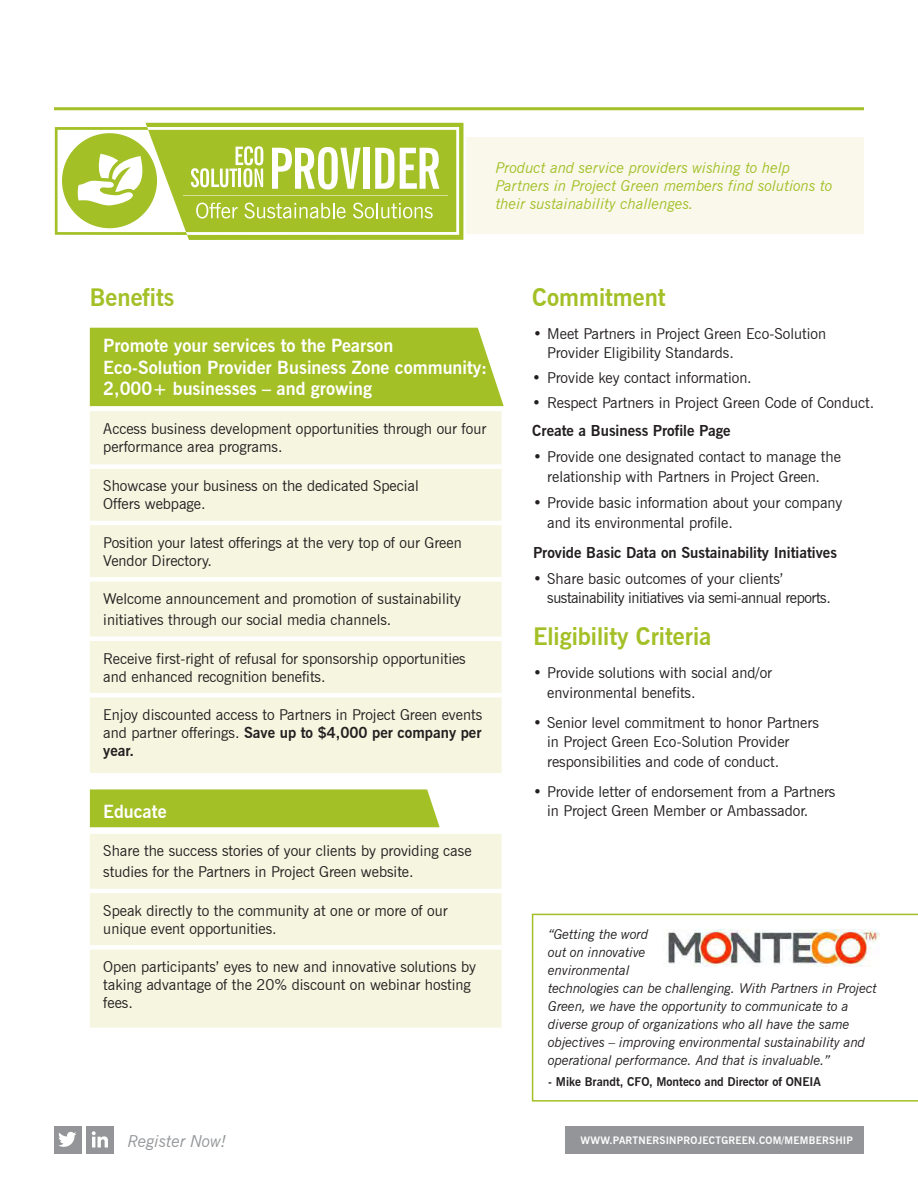
<style>
.page{position:relative;width:918px;height:1188px;background:#fff}
.page>*{position:absolute;margin:0;border:0;box-sizing:border-box;transform-origin:0 0}
.t1{font:700 24px "News Gothic BT";color:#a3c027}
.t2{font:700 18px/21.6px "News Gothic BT";color:#fff}
.t3{font:italic 16.5px "News Gothic BT";color:#939598}
.t4{font:15px/18px "News Gothic BT";color:#231f20}
.t5{font:italic 15px/18px "News Gothic BT";color:#a3c027}
.t6{font:15px/19.5px "News Gothic BT";letter-spacing:-.03em;color:#231f20}
.t7{font:700 15px "News Gothic BT";color:#231f20}
.t8{font:italic 13.5px/18px "News Gothic BT";letter-spacing:-.01em;color:#231f20}
.t9{font:700 12px "News Gothic BT";color:#231f20}
.t10{font:700 10.2px "News Gothic BT";letter-spacing:.02em;color:#fff}
.s1{font-weight:700}
</style>
<div class="page">
<div style="left:566px;top:1126px;width:298px;height:27px;background:#939598"></div>
<div style="left:54px;top:1126px;width:28px;height:27px;background:#939598"></div>
<div style="left:86px;top:1126px;width:27px;height:27px;background:#939598"></div>
<svg style="left:58px;top:1131px;width:18px;height:16px"></svg>
<svg style="left:92px;top:1131px;width:16px;height:17px"></svg>
<div style="left:466px;top:137px;width:398px;height:97px;background:#f9f8eb"></div>
<svg style="left:55px;top:123px;width:408px;height:117px"></svg>
<hr style="left:183px;top:195px;width:265px;height:1px;background:#d6df99">
<hr style="left:54px;top:107px;width:810px;height:3px;background:#a3c027">
<div style="left:90px;top:789px;width:350px;height:38px;background:#a3c027"></div>
<div style="left:90px;top:328px;width:414px;height:78px;background:#a3c027"></div>
<div style="left:90px;top:411px;width:412px;height:362px;background:#f5f5e0"></div>
<div style="left:90px;top:464px;width:412px;height:5px;background:#fff"></div>
<hr style="left:90px;top:521px;width:412px;height:4px;background:#fff">
<div style="left:90px;top:577px;width:412px;height:5px;background:#fff"></div>
<div style="left:90px;top:636px;width:412px;height:5px;background:#fff"></div>
<hr style="left:90px;top:693px;width:412px;height:4px;background:#fff">
<div style="left:90px;top:834px;width:412px;height:194px;background:#f5f5e0"></div>
<hr style="left:90px;top:889px;width:412px;height:4px;background:#fff">
<div style="left:90px;top:945px;width:412px;height:5px;background:#fff"></div>
<svg style="left:532px;top:914px;width:386px;height:188px"></svg>
<img style="left:664px;top:929px;width:216px;height:37px">
<p class="t5" style="left:496px;top:159px;width:338px">Product and service providers wishing to help<br>Partners in Project Green members find solutions to their sustainability challenges.</p>
<h1 class="t1" style="left:90px;top:282px;width:86px">Benefits</h1>
<p class="t2" style="left:103px;top:335px;width:386px">Promote your services to the Pearson<br>Eco-Solution Provider Business Zone community:<br>2,000+ businesses – and growing</p>
<p class="t4" style="left:103px;top:419px;width:384px">Access business development opportunities through our four performance area programs.</p>
<p class="t4" style="left:103px;top:477px;width:317px">Showcase your business on the dedicated Special<br>Offers webpage.</p>
<p class="t4" style="left:103px;top:533px;width:360px">Position your latest offerings at the very top of our Green<br>Vendor Directory.</p>
<p class="t4" style="left:103px;top:588px;width:359px;line-height:21px">Welcome announcement and promotion of sustainability initiatives through our social media channels.</p>
<p class="t4" style="left:103px;top:649px;width:364px">Receive first-right of refusal for sponsorship opportunities and enhanced recognition benefits.</p>
<p class="t4" style="left:103px;top:706px;width:380px;text-align:justify">Enjoy discounted access to Partners in Project Green events and partner offerings. <span class="s1">Save up to $4,000 per company per year.</span></p>
<p class="t2" style="left:103px;top:800px;width:65px">Educate</p>
<p class="t4" style="left:103px;top:841px;width:370px;line-height:21px">Share the success stories of your clients by providing case studies for the Partners in Project Green website.</p>
<p class="t4" style="left:103px;top:901px;width:346px">Speak directly to the community at one or more of our unique event opportunities.</p>
<p class="t4" style="left:103px;top:958px;width:374px">Open participants’ eyes to new and innovative solutions by taking advantage of the 20% discount on webinar hosting fees.</p>
<h1 class="t1" style="left:532px;top:282px;width:135px">Commitment</h1>
<p class="t4" style="left:547px;top:323px;width:280px;line-height:19.5px;text-indent:-14px">• Meet Partners in Project Green Eco-Solution<br>Provider Eligibility Standards.</p>
<p class="t4" style="left:532px;top:368px;width:221px">• Provide key contact information.</p>
<p class="t4" style="left:532px;top:393px;width:344px">• Respect Partners in Project Green Code of Conduct.</p>
<p class="t7" style="left:532px;top:422px;width:200px">Create a Business Profile Page</p>
<p class="t4" style="left:533px;top:447px;width:309px;line-height:19.5px;text-align:center">• Provide one designated contact to manage the relationship with Partners in Project Green.</p>
<p class="t4" style="left:547px;top:493px;width:297px;line-height:19.5px;text-indent:-14px">• Provide basic information about your company and its environmental profile.</p>
<p class="t7" style="left:533px;top:543px;width:306px">Provide Basic Data on Sustainability Initiatives</p>
<p class="t6" style="left:547px;top:569px;width:285px;text-indent:-14px">• Share basic outcomes of your clients’ sustainability initiatives via semi-annual reports.</p>
<h1 class="t1" style="left:533px;top:622px;width:180px">Eligibility Criteria</h1>
<p class="t4" style="left:547px;top:663px;width:226px;line-height:19.5px;text-indent:-14px">• Provide solutions with social and/or environmental benefits.</p>
<p class="t4" style="left:547px;top:713px;width:273px;line-height:19.5px;text-indent:-14px">• Senior level commitment to honor Partners in Project Green Eco-Solution Provider responsibilities and code of conduct.</p>
<p class="t4" style="left:547px;top:782px;width:290px;line-height:19.5px;text-indent:-14px">• Provide letter of endorsement from a Partners in Project Green Member or Ambassador.</p>
<p class="t8" style="left:548px;top:926px;width:330px">“Getting the word<br>out on innovative<br>environmental<br>technologies can be challenging. With Partners in Project Green, we have the opportunity to communicate to a diverse group of organizations who all have the same objectives – improving environmental sustainability and operational performance. And that is invaluable.”</p>
<p class="t9" style="left:548px;top:1075px;width:274px">- Mike Brandt, CFO, Monteco and Director of ONEIA</p>
<p class="t3" style="left:128px;top:1131px;width:100px">Register Now!</p>
<p class="t10" style="left:581px;top:1134px;width:274px">WWW.PARTNERSINPROJECTGREEN.COM/MEMBERSHIP</p>
</div>
